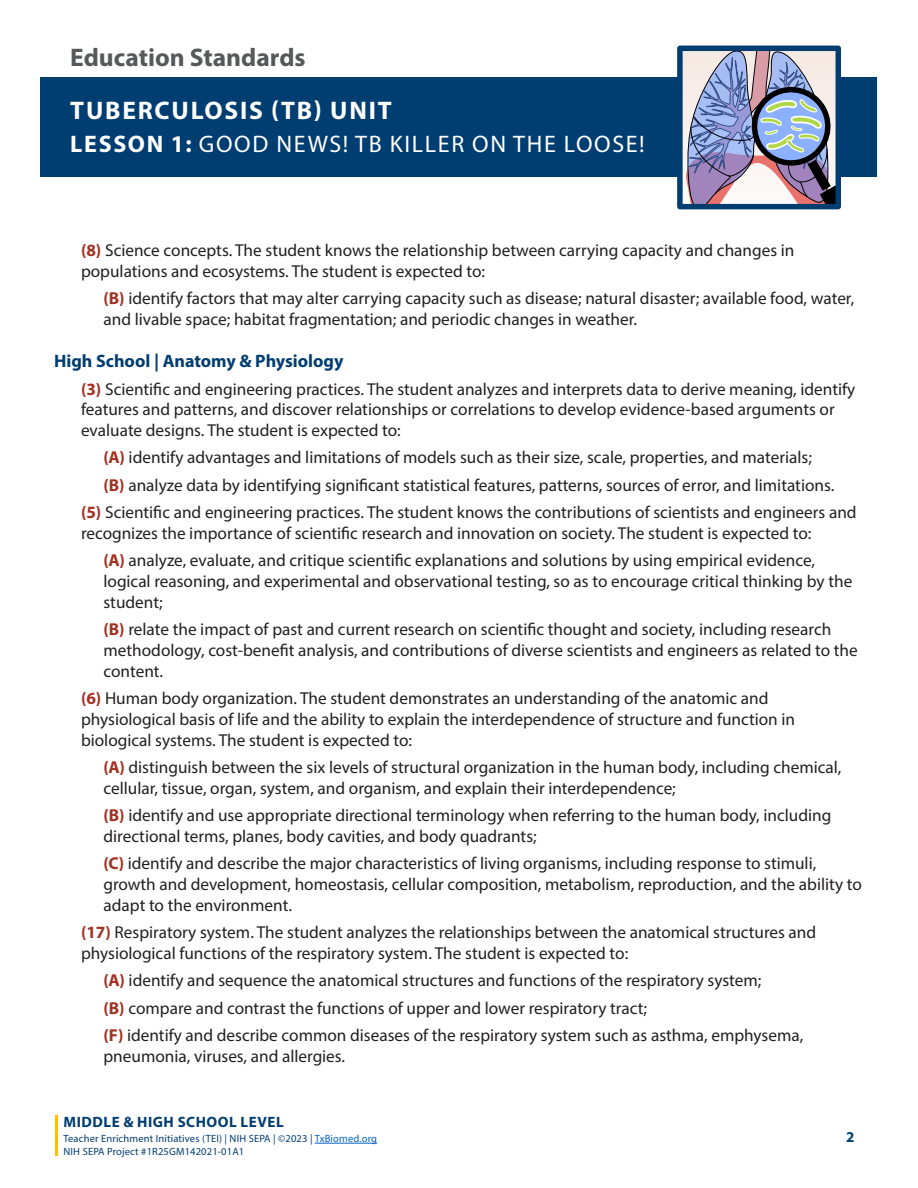
<style>
.page{position:relative;width:918px;height:1188px;background:#fff}
.page>*{position:absolute;margin:0;border:0;box-sizing:border-box;transform-origin:0 0}
.t1{font:700 25.5px "Myriad Pro";letter-spacing:.07em;color:#fff}
.t2{font:700 25.5px "Myriad Pro";color:#57585a}
.t3{font:24px "Myriad Pro";letter-spacing:.07em;color:#fff}
.t4{font:700 18px "Myriad Pro";color:#003d71}
.t5{font:17.25px/20.7px "Myriad Pro";color:#231f20}
.t6{font:700 15px "Myriad Pro";letter-spacing:.035em;color:#003d71}
.t7{font:10.5px/12.6px "Myriad Pro";letter-spacing:.015em;color:#003d71}
.s1{font-weight:700}
.s2{font-weight:700;color:#a33123}
.s3{color:#0563c1}
</style>
<div class="page">
<hr style="left:315px;top:1143px;width:62px;height:1px;background:#0563c1">
<hr style="left:55px;top:1116px;width:2px;height:40px;background:#ffbd00">
<div style="left:40px;top:78px;width:838px;height:99px;background:#003d71"></div>
<svg style="left:683px;top:52px;width:152px;height:151px;background:#a4a3bd"></svg>
<div style="left:677px;top:46px;width:164px;height:163px;border:5px solid #003d71"></div>
<h1 class="t2" style="left:70px;top:41px;width:237px">Education Standards</h1>
<h1 class="t1" style="left:70px;top:94px;width:323px">TUBERCULOSIS (TB) UNIT</h1>
<h2 class="t3" style="left:70px;top:129px;width:576px"><span class="s1">LESSON 1:</span> GOOD NEWS! TB KILLER ON THE LOOSE!</h2>
<p class="t5" style="left:81px;top:240px;width:715px"><span class="s2">(8)</span> Science concepts. The student knows the relationship between carrying capacity and changes in populations and ecosystems. The student is expected to:</p>
<p class="t5" style="left:103px;top:288px;width:752px"><span class="s2">(B)</span> identify factors that may alter carrying capacity such as disease; natural disaster; available food, water, and livable space; habitat fragmentation; and periodic changes in weather.</p>
<p class="t4" style="left:54px;top:349px;width:291px">High School | Anatomy &amp; Physiology</p>
<p class="t5" style="left:81px;top:378px;width:776px"><span class="s2">(3)</span> Scientific and engineering practices. The student analyzes and interprets data to derive meaning, identify features and patterns, and discover relationships or correlations to develop evidence-based arguments or evaluate designs. The student is expected to:</p>
<p class="t5" style="left:103px;top:447px;width:710px"><span class="s2">(A)</span> identify advantages and limitations of models such as their size, scale, properties, and materials;</p>
<p class="t5" style="left:103px;top:474px;width:732px"><span class="s2">(B)</span> analyze data by identifying significant statistical features, patterns, sources of error, and limitations.</p>
<p class="t5" style="left:81px;top:502px;width:777px"><span class="s2">(5)</span> Scientific and engineering practices. The student knows the contributions of scientists and engineers and</p>
<p class="t5" style="left:81px;top:519px;width:736px;line-height:27.5px;text-align:right">recognizes the importance of scientific research and innovation on society. The student is expected to: <span class="s2">(A)</span> analyze, evaluate, and critique scientific explanations and solutions by using empirical evidence,</p>
<p class="t5" style="left:103px;top:571px;width:750px">logical reasoning, and experimental and observational testing, so as to encourage critical thinking by the student;</p>
<p class="t5" style="left:103px;top:619px;width:756px"><span class="s2">(B)</span> relate the impact of past and current research on scientific thought and society, including research methodology, cost-benefit analysis, and contributions of diverse scientists and engineers as related to the content.</p>
<p class="t5" style="left:81px;top:688px;width:716px"><span class="s2">(6)</span> Human body organization. The student demonstrates an understanding of the anatomic and physiological basis of life and the ability to explain the interdependence of structure and function in biological systems. The student is expected to:</p>
<p class="t5" style="left:103px;top:757px;width:739px"><span class="s2">(A)</span> distinguish between the six levels of structural organization in the human body, including chemical, cellular, tissue, organ, system, and organism, and explain their interdependence;</p>
<p class="t5" style="left:103px;top:805px;width:729px"><span class="s2">(B)</span> identify and use appropriate directional terminology when referring to the human body, including directional terms, planes, body cavities, and body quadrants;</p>
<p class="t5" style="left:103px;top:853px;width:760px"><span class="s2">(C)</span> identify and describe the major characteristics of living organisms, including response to stimuli, growth and development, homeostasis, cellular composition, metabolism, reproduction, and the ability to adapt to the environment.</p>
<p class="t5" style="left:81px;top:922px;width:737px"><span class="s2">(17)</span> Respiratory system. The student analyzes the relationships between the anatomical structures and physiological functions of the respiratory system. The student is expected to:</p>
<p class="t5" style="left:103px;top:966px;width:701px;line-height:27.5px"><span class="s2">(A)</span> identify and sequence the anatomical structures and functions of the respiratory system;<br><span class="s2">(B)</span> compare and contrast the functions of upper and lower respiratory tract;<br><span class="s2">(F)</span> identify and describe common diseases of the respiratory system such as asthma, emphysema,</p>
<p class="t5" style="left:103px;top:1045px;width:243px">pneumonia, viruses, and allergies.</p>
<p class="t6" style="left:64px;top:1112px;width:222px">MIDDLE &amp; HIGH SCHOOL LEVEL</p>
<p class="t7" style="left:64px;top:1132px;width:315px">Teacher Enrichment Initiatives (TEI) | NIH SEPA | ©2023 | <span class="s3">TxBiomed.org<br></span>NIH SEPA Project #1R25GM142021-01A1</p>
<p class="t6" style="left:846px;top:1127px;width:10px">2</p>
</div>
